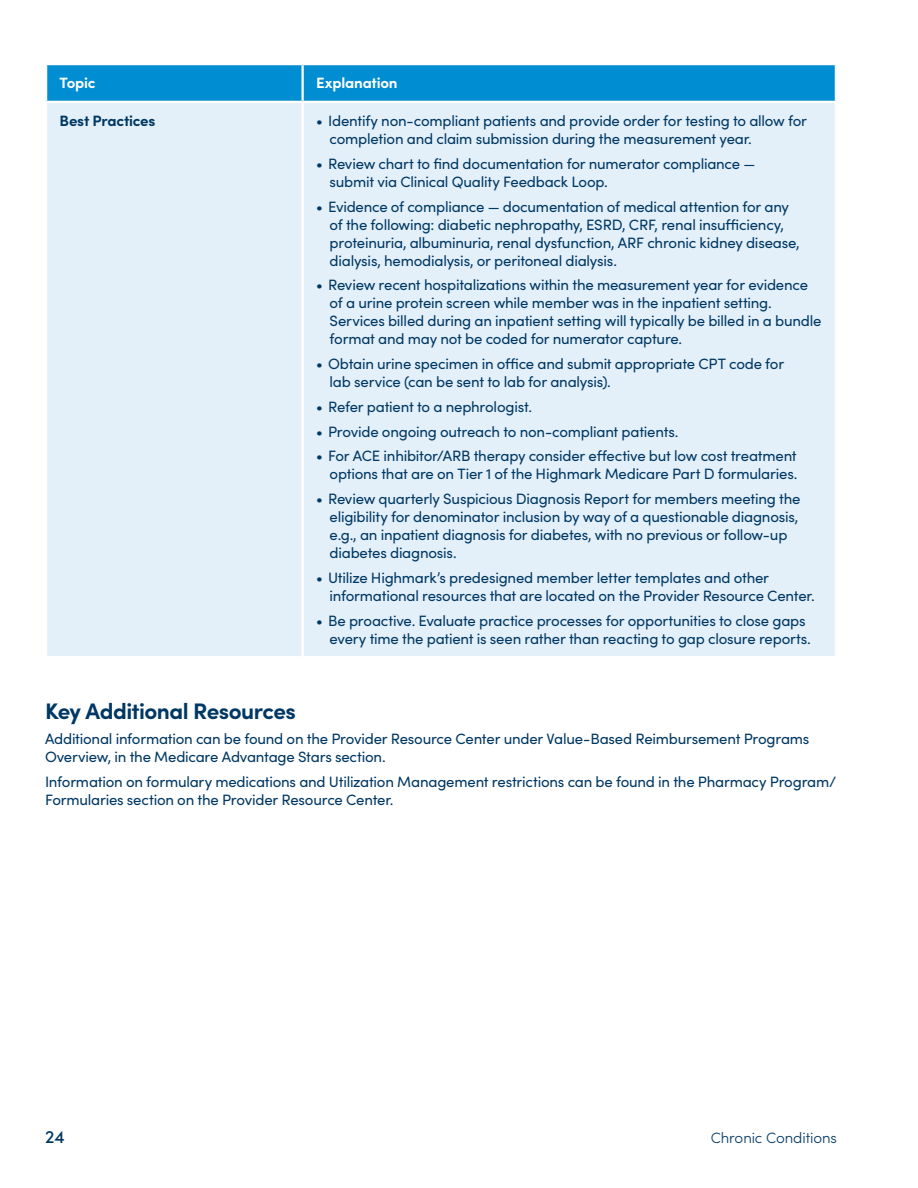
<style>
.page{position:relative;width:918px;height:1188px;background:#fff}
.page>*{position:absolute;margin:0;border:0;box-sizing:border-box;transform-origin:0 0}
.t1{font:700 22.5px "Sofia Pro";letter-spacing:-.025em;color:#003863}
.t2{font:500 18px "Sofia Pro";color:#003863}
.Body{font:15px/18px "Sofia Pro";letter-spacing:-.015em;color:#003863}
.t3{font:300 15px "Sofia Pro";letter-spacing:-.005em;color:#003863}
.Table_Head{font:700 15px "Sofia Pro";letter-spacing:-.015em;color:#fff}
.Body-2{font:700 15px "Sofia Pro";letter-spacing:-.015em;color:#003863}
</style>
<div class="page">
<div style="left:47px;top:65px;width:788px;height:36px;background:#008dd1"></div>
<div style="left:47px;top:103px;width:788px;height:553px;background:#e3eff9"></div>
<hr style="left:302px;top:65px;width:2px;height:36px;background:#fff">
<hr style="left:302px;top:103px;width:2px;height:553px;background:#fff">
<p class="Table_Head" style="left:60px;top:72px;width:38px">Topic</p>
<p class="Table_Head" style="left:316px;top:72px;width:83px">Explanation</p>
<p class="Body-2" style="left:60px;top:109px;width:97px">Best Practices</p>
<p class="Body" style="left:330px;top:111px;width:479px;text-indent:-14px">• Identify non-compliant patients and provide order for testing to allow for completion and claim submission during the measurement year.</p>
<p class="Body" style="left:330px;top:154px;width:427px;text-indent:-14px">• Review chart to find documentation for numerator compliance — submit via Clinical Quality Feedback Loop.</p>
<p class="Body" style="left:330px;top:197px;width:472px;text-indent:-14px">• Evidence of compliance — documentation of medical attention for any of the following: diabetic nephropathy, ESRD, CRF, renal insufficiency, proteinuria, albuminuria, renal dysfunction, ARF chronic kidney disease, dialysis, hemodialysis, or peritoneal dialysis.</p>
<p class="Body" style="left:330px;top:275px;width:493px;text-indent:-14px">• Review recent hospitalizations within the measurement year for evidence of a urine protein screen while member was in the inpatient setting.<br>Services billed during an inpatient setting will typically be billed in a bundle format and may not be coded for numerator capture.</p>
<p class="Body" style="left:330px;top:354px;width:456px;text-indent:-14px">• Obtain urine specimen in office and submit appropriate CPT code for lab service (can be sent to lab for analysis).</p>
<p class="Body" style="left:316px;top:397px;width:216px">• Refer patient to a nephrologist.</p>
<p class="Body" style="left:316px;top:422px;width:362px">• Provide ongoing outreach to non-compliant patients.</p>
<p class="Body" style="left:316px;top:446px;width:482px;text-align:right">• For ACE inhibitor/ARB therapy consider effective but low cost treatment options that are on Tier 1 of the Highmark Medicare Part D formularies.</p>
<p class="Body" style="left:330px;top:489px;width:472px;text-indent:-14px">• Review quarterly Suspicious Diagnosis Report for members meeting the eligibility for denominator inclusion by way of a questionable diagnosis, e.g., an inpatient diagnosis for diabetes, with no previous or follow-up diabetes diagnosis.</p>
<p class="Body" style="left:330px;top:568px;width:485px;text-indent:-14px">• Utilize Highmark’s predesigned member letter templates and other informational resources that are located on the Provider Resource Center.</p>
<p class="Body" style="left:316px;top:611px;width:495px;text-align:right">• Be proactive. Evaluate practice processes for opportunities to close gaps every time the patient is seen rather than reacting to gap closure reports.</p>
<h2 class="t1" style="left:45px;top:694px;width:253px">Key Additional Resources</h2>
<p class="Body" style="left:45px;top:729px;width:766px">Additional information can be found on the Provider Resource Center under Value-Based Reimbursement Programs<br>Overview, in the Medicare Advantage Stars section.</p>
<p class="Body" style="left:45px;top:771px;width:793px">Information on formulary medications and Utilization Management restrictions can be found in the Pharmacy Program/<br>Formularies section on the Provider Resource Center.</p>
<p class="t2" style="left:45px;top:1123px;width:21px">24</p>
<p class="t3" style="left:711px;top:1127px;width:128px">Chronic Conditions</p>
</div>
